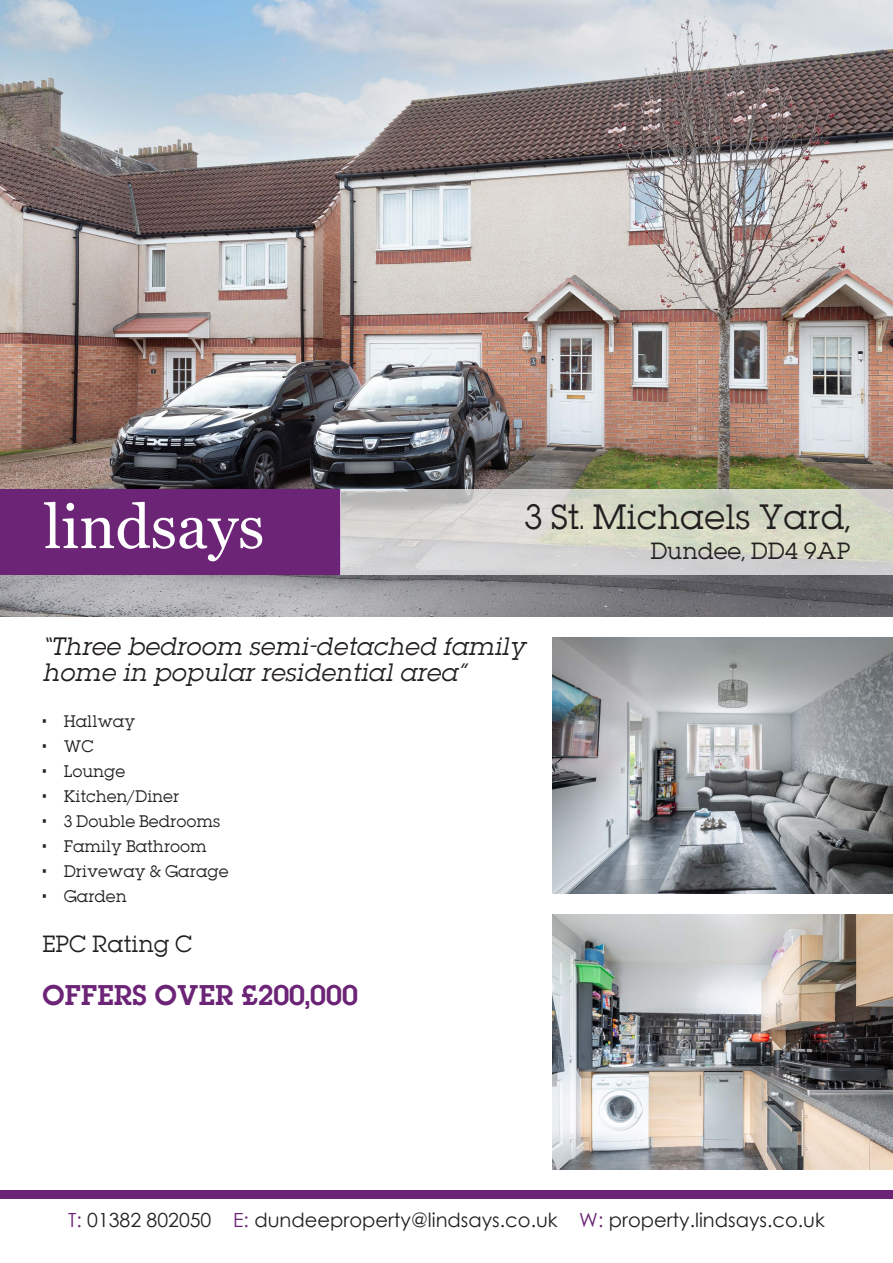
<style>
.page{position:relative;width:893px;height:1263px;background:#fff}
.page>*{position:absolute;margin:0;border:0;box-sizing:border-box;transform-origin:0 0}
.t1{font:31.5px "Lubalin";color:#231f20}
.t2{font:25.5px "Lubalin Demi";color:#6c2476}
.t3{font:italic 22.5px/25.5px "Lubalin";color:#231f20}
.t4{font:21px "Lubalin";color:#231f20}
.t5{font:19.5px "Century Gothic";color:#231f20}
.t6{font:15px "Lubalin";color:#231f20}
.s1{color:#6c2476}
</style>
<div class="page">
<img style="left:0;top:0;width:893px;height:617px">
<img style="left:553px;top:638px;width:340px;height:255px">
<img style="left:553px;top:914px;width:340px;height:255px">
<div style="left:0;top:489px;width:340px;height:85px;background:#6c2476"></div>
<svg style="left:44px;top:502px;width:218px;height:59px"></svg>
<div style="left:0;top:1191px;width:893px;height:8px;background:#6c2476"></div>
<svg style="left:340px;top:489px;width:553px;height:85px;background:#d3d4cb"></svg>
<h1 class="t1" style="left:525px;top:496px;width:328px">3 St. Michaels Yard,</h1>
<h3 class="t4" style="left:650px;top:536px;width:202px">Dundee, DD4 9AP</h3>
<h3 class="t3" style="left:43px;top:634px;width:485px">“Three bedroom semi-detached family home in popular residential area”</h3>
<p class="t6" style="left:43px;top:711px;width:94px">• Hallway</p>
<p class="t6" style="left:43px;top:736px;width:53px">• WC</p>
<p class="t6" style="left:43px;top:761px;width:84px">• Lounge</p>
<p class="t6" style="left:43px;top:786px;width:138px">• Kitchen/Diner</p>
<p class="t6" style="left:43px;top:811px;width:179px">• 3 Double Bedrooms</p>
<p class="t6" style="left:43px;top:836px;width:166px">• Family Bathroom</p>
<p class="t6" style="left:43px;top:861px;width:188px">• Driveway &amp; Garage</p>
<p class="t6" style="left:43px;top:886px;width:86px">• Garden</p>
<h3 class="t4" style="left:43px;top:929px;width:151px">EPC Rating C</h3>
<h2 class="t2" style="left:43px;top:976px;width:317px">OFFERS OVER £200,000</h2>
<h3 class="t5" style="left:68px;top:1206px;width:758px"><span class="s1">T:</span> 01382 802050 <span class="s1">E:</span> dundeeproperty@lindsays.co.uk <span class="s1">W:</span> property.lindsays.co.uk</h3>
</div>
